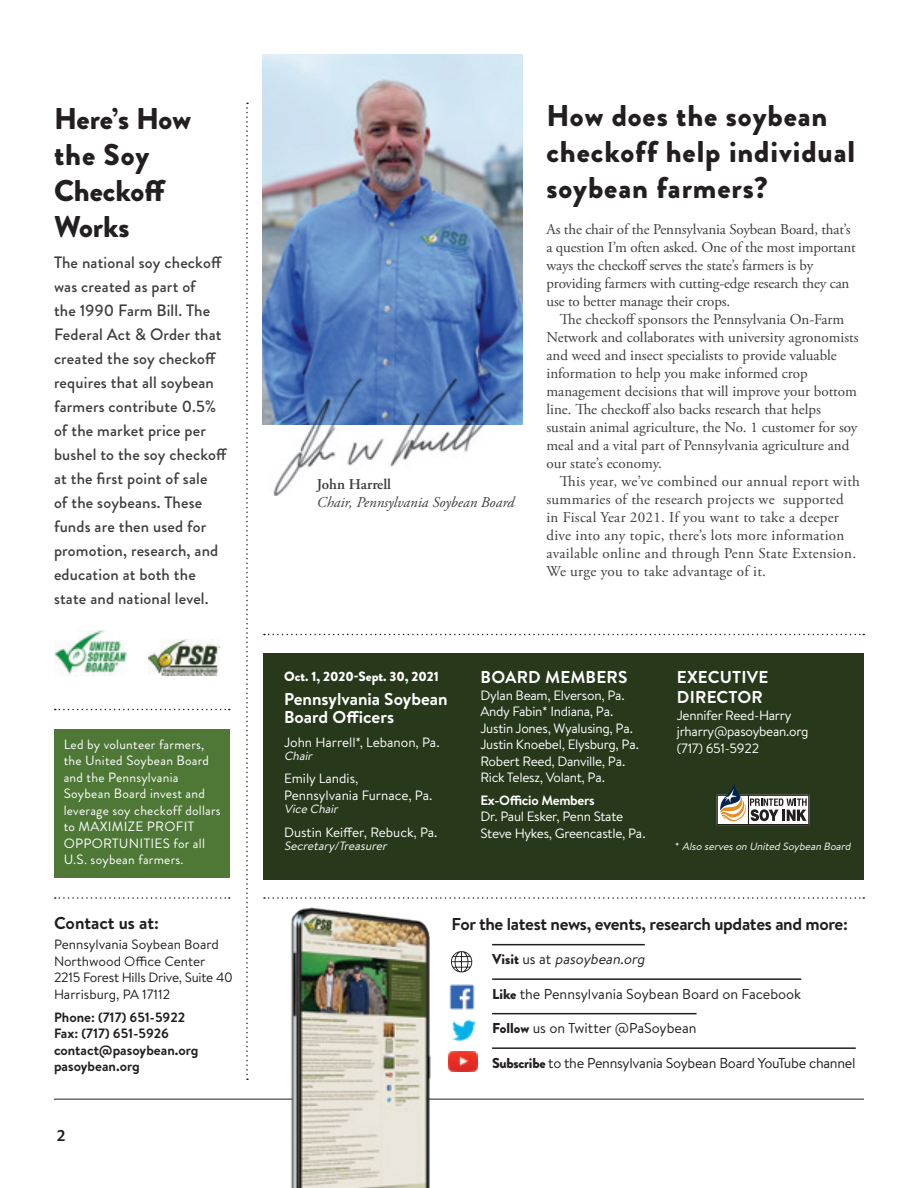
<style>
.page{position:relative;width:918px;height:1188px;background:#fff}
.page>*{position:absolute;margin:0;border:0;box-sizing:border-box;transform-origin:0 0}
.t1{font:900 30px/36px "Brandon Grotesque";letter-spacing:.03em;color:#231f20}
.t2{font:900 30px/36px "Brandon Grotesque";color:#231f20}
.t3{font:700 18px "Mr Eaves XL Mod OT";color:#231f20}
.t4{font:700 17.25px/18px "Brandon Text";color:#fff}
.t5{font:700 17.25px "Brandon Text";letter-spacing:-.02em;color:#231f20}
.t6{font:700 17.25px "Brandon Text";color:#231f20}
.t7{font:500 16.5px/24px "Brandon Grotesque";letter-spacing:.01em;color:#3e3e3f}
.t8{font:15px/18px "Adobe Garamond Pro";color:#3e3e3f}
.t9{font:15px/18px "Adobe Garamond Pro";letter-spacing:.02em;color:#3e3e3f}
.t10{font:italic 15px "Adobe Garamond Pro";color:#3e3e3f}
.t11{font:600 15px "Adobe Garamond Pro";color:#3e3e3f}
.t12{font:14.4px "Brandon Text";letter-spacing:-.01em;color:#231f20}
.t13{font:italic 14.4px "Brandon Text";color:#231f20}
.t14{font:13.5px/16.5px "Brandon Text";letter-spacing:-.02em;color:#fff}
.t15{font:13.5px/16.5px "Brandon Grotesque";letter-spacing:.02em;color:#fff}
.t16{font:13.5px "Brandon Text";letter-spacing:-.005em;color:#231f20}
.t17{font:13.5px/16.5px "Brandon Text";color:#fff}
.t18{font:700 13.5px "Brandon Text";color:#231f20}
.t19{font:900 13.5px "Brandon Grotesque";color:#fff}
.t20{font:italic 12px "Brandon Text";color:#fff}
.t21{font:italic 10.5px "Brandon Text";color:#fff}
.s1{font-weight:700}
.s2{font-style:normal}
.s3{font-family:"Brandon Grotesque";font-weight:900;font-style:normal}
.s4{font-family:"Brandon Grotesque";font-weight:900}
</style>
<div class="page">
<hr style="left:54px;top:1099px;width:810px;height:1px;background:#231f20">
<div style="left:264px;top:653px;width:600px;height:227px;background:#27381b"></div>
<svg style="left:717px;top:784px;width:92px;height:41px"></svg>
<svg style="left:246px;top:103px;width:2px;height:977px"></svg>
<svg style="left:55px;top:709px;width:175px;height:1px"></svg>
<svg style="left:264px;top:634px;width:600px;height:1px"></svg>
<svg style="left:55px;top:897px;width:175px;height:2px"></svg>
<svg style="left:264px;top:897px;width:600px;height:2px"></svg>
<img style="left:262px;top:54px;width:261px;height:321px">
<hr style="left:492px;top:944px;width:153px;height:1px;background:#231f20">
<hr style="left:492px;top:978px;width:309px;height:2px;background:#231f20">
<hr style="left:492px;top:1013px;width:205px;height:1px;background:#231f20">
<hr style="left:492px;top:1047px;width:364px;height:2px;background:#231f20">
<svg style="left:451px;top:951px;width:21px;height:21px"></svg>
<img style="left:449px;top:984px;width:26px;height:26px">
<img style="left:452px;top:1019px;width:24px;height:23px">
<img style="left:449px;top:1051px;width:29px;height:20px">
<img style="left:262px;top:375px;width:261px;height:121px">
<div style="left:54px;top:729px;width:176px;height:149px;background:#4f7837"></div>
<img style="left:54px;top:630px;width:73px;height:46px">
<img style="left:149px;top:639px;width:70px;height:36px">
<img style="left:284px;top:897px;width:156px;height:291px">
<p class="t2" style="left:54px;top:101px;width:139px">Here’s How the Soy<br>Checkoff<br>Works</p>
<p class="t7" style="left:54px;top:250px;width:175px">The national soy checkoff was created as part of<br>the 1990 Farm Bill. The<br>Federal Act &amp; Order that created the soy checkoff requires that all soybean farmers contribute 0.5% of the market price per bushel to the soy checkoff at the first point of sale<br>of the soybeans. These funds are then used for promotion, research, and education at both the state and national level.</p>
<p class="t15" style="left:64px;top:736px;width:159px">Led by volunteer farmers, the United Soybean Board and the Pennsylvania<br>Soybean Board invest and leverage soy checkoff dollars to MAXIMIZE PROFIT<br>OPPORTUNITIES for all<br>U.S. soybean farmers.</p>
<p class="t6" style="left:54px;top:911px;width:107px">Contact us at:</p>
<p class="t16" style="left:54px;top:935px;width:166px">Pennsylvania Soybean Board</p>
<p class="t16" style="left:54px;top:952px;width:153px">Northwood Office Center</p>
<p class="t16" style="left:54px;top:968px;width:180px">2215 Forest Hills Drive, Suite 40</p>
<p class="t16" style="left:54px;top:985px;width:118px">Harrisburg, PA 17112</p>
<p class="t18" style="left:54px;top:1008px;width:133px">Phone: (717) 651-5922</p>
<p class="t18" style="left:54px;top:1024px;width:117px">Fax: (717) 651-5926</p>
<p class="t18" style="left:54px;top:1041px;width:146px">contact@pasoybean.org</p>
<p class="t18" style="left:54px;top:1057px;width:87px">pasoybean.org</p>
<p class="t3" style="left:57px;top:1126px;width:10px">2</p>
<p class="t11" style="left:317px;top:476px;width:76px">John Harrell</p>
<p class="t10" style="left:317px;top:494px;width:199px">Chair, Pennsylvania Soybean Board</p>
<p class="t1" style="left:546px;top:98px;width:310px">How does the soybean checkoff help individual soybean farmers?</p>
<p class="t8" style="left:546px;top:221px;width:311px">As the chair of the Pennsylvania Soybean Board, that’s a question I’m often asked. One of the most important ways the checkoff serves the state’s farmers is by providing farmers with cutting-edge research they can use to better manage their crops.</p>
<p class="t8" style="left:546px;top:311px;width:314px;text-indent:14px">The checkoff sponsors the Pennsylvania On-Farm Network and collaborates with university agronomists and weed and insect specialists to provide valuable information to help you make informed crop management decisions that will improve your bottom line. The checkoff also backs research that helps sustain animal agriculture, the No. 1 customer for soy meal and a vital part of Pennsylvania agriculture and our state’s economy.</p>
<p class="t9" style="left:546px;top:473px;width:315px;text-indent:14px">This year, we’ve combined our annual report with summaries of the research projects we supported<br>in Fiscal Year 2021. If you want to take a deeper dive into any topic, there’s lots more information available online and through Penn State Extension.<br>We urge you to take advantage of it.</p>
<p class="t19" style="left:284px;top:666px;width:156px">Oct. 1, 2020-Sept. 30, 2021</p>
<p class="t4" style="left:284px;top:690px;width:165px">Pennsylvania Soybean<br>Board Officers</p>
<p class="t17" style="left:284px;top:733px;width:157px">John Harrell*, Lebanon, Pa.</p>
<p class="t20" style="left:284px;top:748px;width:33px">Chair</p>
<p class="t17" style="left:284px;top:770px;width:150px">Emily Landis,<br>Pennsylvania Furnace, Pa.</p>
<p class="t20" style="left:284px;top:801px;width:58px">Vice Chair</p>
<p class="t17" style="left:284px;top:823px;width:155px">Dustin Keiffer, Rebuck, Pa.</p>
<p class="t20" style="left:284px;top:838px;width:107px">Secretary/Treasurer</p>
<p class="t4" style="left:481px;top:668px;width:148px">BOARD MEMBERS</p>
<p class="t14" style="left:480px;top:686px;width:160px">Dylan Beam, Elverson, Pa.<br>Andy Fabin* Indiana, Pa.<br>Justin Jones, Wyalusing, Pa.<br>Justin Knoebel, Elysburg, Pa.<br>Robert Reed, Danville, Pa.<br>Rick Telesz, Volant, Pa.</p>
<p class="t14" style="left:480px;top:791px;width:167px"><span class="s1">Ex-Officio Members<br></span>Dr. Paul Esker, Penn State<br>Steve Hykes, Greencastle, Pa.</p>
<p class="t4" style="left:677px;top:667px;width:93px;line-height:20.1px">EXECUTIVE<br>DIRECTOR</p>
<p class="t14" style="left:677px;top:706px;width:116px">Jennifer Reed-Harry</p>
<p class="t14" style="left:677px;top:723px;width:133px">jrharry@pasoybean.org</p>
<p class="t14" style="left:677px;top:739px;width:84px">(717) 651-5922</p>
<p class="t21" style="left:675px;top:840px;width:179px"><span class="s2">*</span> Also serves on United Soybean Board</p>
<p class="t5" style="left:452px;top:912px;width:398px">For the latest news, events, research updates and more:</p>
<p class="t13" style="left:492px;top:949px;width:157px"><span class="s3">Vi s i t</span> <span class="s2">u s a t</span> pasoybean.org</p>
<p class="t12" style="left:492px;top:984px;width:311px"><span class="s4">Like</span> the Pennsylvania Soybean Board on Facebook</p>
<p class="t12" style="left:492px;top:1018px;width:206px"><span class="s4">Follow</span> us on Twitter @PaSoybean</p>
<p class="t12" style="left:492px;top:1053px;width:365px"><span class="s4">Subscribe</span> to the Pennsylvania Soybean Board YouTube channel</p>
</div>
